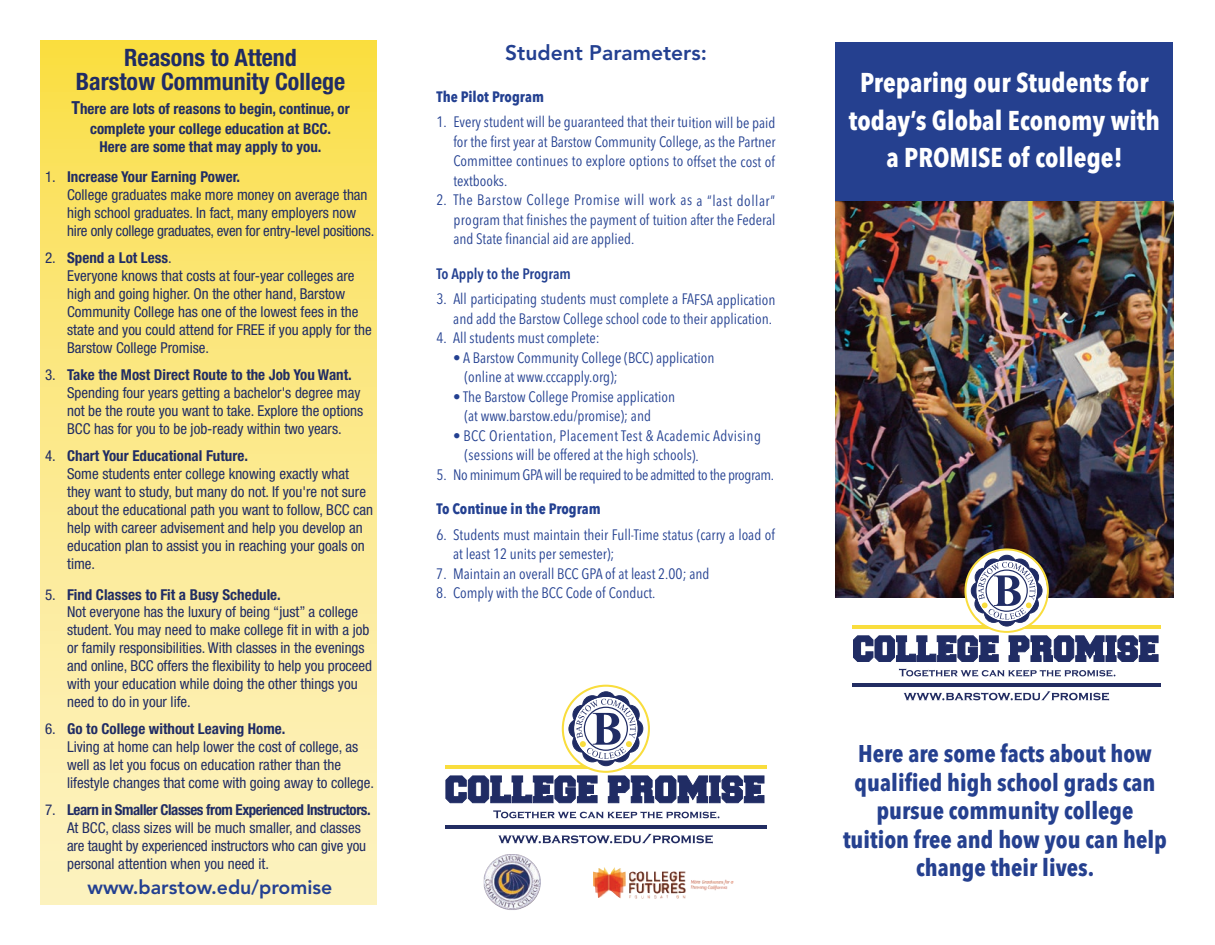
<style>
.page{position:relative;width:1215px;height:945px;background:#fff}
.page>*{position:absolute;margin:0;border:0;box-sizing:border-box;transform-origin:0 0}
.t1{font:700 27px/37.5px "Avenir Next Condensed";color:#fff;text-align:center}
.t2{font:700 24px/28.5px "Avenir Next Condensed";color:#25408f;text-align:center}
.t3{font:700 condensed 24px/24.3px "Helvetica Neue";color:#202c64;text-align:center}
.t4{font:800 21px "Avenir LT Std";color:#234091}
.t5{font:800 19.5px "Avenir";color:#234091}
.t6{font:condensed 15px/18px "Helvetica Neue";color:#202c64}
.t7{font:15px/19.5px "Avenir Next Condensed";color:#234091}
.t8{font:700 condensed 15px/19.5px "Helvetica Neue";color:#202c64;text-align:center}
.t9{font:15px/19.5px "Avenir Next Condensed";letter-spacing:.025em;color:#234091}
.t10{font:15px "Avenir Next Condensed";letter-spacing:-.025em;color:#234091}
.t11{font:700 15px "Avenir Next Condensed";color:#234091}
.t12{font:600 15px "Avenir Next Condensed";color:#234091}
.s1{font-size:18px}
.s2{font-weight:700}
</style>
<div class="page">
<div style="left:41px;top:40px;width:336px;height:865px;background:linear-gradient(to bottom,#fadf4c,#fdf3ca)"></div>
<img style="left:836px;top:200px;width:337px;height:398px">
<hr style="left:853px;top:625px;width:308px;height:4px;background:#f9dd3d">
<hr style="left:853px;top:683px;width:308px;height:3px;background:#222d62">
<img style="left:853px;top:548px;width:305px;height:114px">
<svg style="left:904px;top:691px;width:205px;height:10px"></svg>
<svg style="left:899px;top:669px;width:216px;height:8px"></svg>
<div style="left:836px;top:42px;width:337px;height:158px;background:#25408f"></div>
<hr style="left:445px;top:765px;width:322px;height:3px;background:#f9dd3d">
<hr style="left:445px;top:825px;width:322px;height:4px;background:#222d62">
<svg style="left:446px;top:685px;width:318px;height:118px"></svg>
<svg style="left:498px;top:834px;width:215px;height:10px"></svg>
<svg style="left:493px;top:810px;width:226px;height:9px"></svg>
<img style="left:593px;top:867px;width:141px;height:32px">
<img style="left:484px;top:854px;width:57px;height:56px">
<h2 class="t3" style="left:76px;top:47px;width:271px">Reasons to Attend<br>Barstow Community College</h2>
<p class="t8" style="left:71px;top:101px;width:280px"><span class="s1">T</span>here are lots of reasons to begin, continue, or complete your college education at BCC.</p>
<p class="t8" style="left:100px;top:138px;width:223px">Here are some that may apply to you.</p>
<p class="t6" style="left:67px;top:169px;width:309px;text-indent:-22px">1. <span class="s2">Increase Your Earning Power.<br></span>College graduates make more money on average than high school graduates. In fact, many employers now hire only college graduates, even for entry-level positions.</p>
<p class="t6" style="left:67px;top:250px;width:306px;text-indent:-22px">2. <span class="s2">Spend a Lot Less</span>.<br>Everyone knows that costs at four-year colleges are high and going higher. On the other hand, Barstow Community College has one of the lowest fees in the state and you could attend for FREE if you apply for the Barstow College Promise.</p>
<p class="t6" style="left:67px;top:367px;width:298px;text-indent:-22px">3. <span class="s2">Take the Most Direct Route to the Job You Want.<br></span>Spending four years getting a bachelor's degree may not be the route you want to take. Explore the options BCC has for you to be job-ready within two years.</p>
<p class="t6" style="left:67px;top:448px;width:308px;text-indent:-22px">4. <span class="s2">Chart Your Educational Future.<br></span>Some students enter college knowing exactly what they want to study, but many do not. If you're not sure about the educational path you want to follow, BCC can help with career advisement and help you develop an education plan to assist you in reaching your goals on time.</p>
<p class="t6" style="left:67px;top:587px;width:306px;text-indent:-22px">5. <span class="s2">Find Classes to Fit a Busy Schedule.<br></span>Not everyone has the luxury of being “just” a college student. You may need to make college fit in with a job or family responsibilities. With classes in the evenings and online, BCC offers the flexibility to help you proceed with your education while doing the other things you need to do in your life.</p>
<p class="t6" style="left:67px;top:721px;width:309px;text-indent:-22px">6. <span class="s2">Go to College without Leaving Home.<br></span>Living at home can help lower the cost of college, as well as let you focus on education rather than the lifestyle changes that come with going away to college.</p>
<p class="t6" style="left:67px;top:802px;width:305px;text-indent:-22px">7. <span class="s2">Learn in Smaller Classes from Experienced Instructors.<br></span>At BCC, class sizes will be much smaller, and classes are taught by experienced instructors who can give you personal attention when you need it.</p>
<h3 class="t5" style="left:88px;top:872px;width:246px">www.barstow.edu/promise</h3>
<h3 class="t4" style="left:505px;top:44px;width:203px">Student Parameters:</h3>
<p class="t11" style="left:437px;top:87px;width:109px">The Pilot Program</p>
<p class="t7" style="left:453px;top:112px;width:324px;text-align:justify;text-indent:-17px">1. Every student will be guaranteed that their tuition will be paid for the first year at Barstow Community College, as the Partner Committee continues to explore options to offset the cost of textbooks.</p>
<p class="t7" style="left:453px;top:190px;width:324px;text-align:justify;text-indent:-17px">2. The Barstow College Promise will work as a “last dollar” program that finishes the payment of tuition after the Federal and State financial aid are applied.</p>
<p class="t12" style="left:437px;top:261px;width:136px">To Apply to the Program</p>
<p class="t7" style="left:436px;top:289px;width:340px;text-align:right">3. All participating students must complete a FAFSA application and add the Barstow College school code to their application.</p>
<p class="t7" style="left:436px;top:328px;width:165px">4. All students must complete:</p>
<p class="t7" style="left:464px;top:347px;width:252px;text-indent:-11px">• A Barstow Community College (BCC) application (online at www.cccapply.org);</p>
<p class="t7" style="left:464px;top:386px;width:212px;text-indent:-11px">• The Barstow College Promise application (at www.barstow.edu/promise); and</p>
<p class="t9" style="left:464px;top:425px;width:298px;text-indent:-11px">• BCC Orientation, Placement Test &amp; Academic Advising (sessions will be offered at the high schools).</p>
<p class="t10" style="left:436px;top:462px;width:339px">5. No minimum GPA will be required to be admitted to the program.</p>
<p class="t11" style="left:436px;top:500px;width:166px">To Continue in the Program</p>
<p class="t7" style="left:453px;top:524px;width:323px;text-indent:-17px">6. Students must maintain their Full-Time status (carry a load of at least 12 units per semester);</p>
<p class="t7" style="left:436px;top:563px;width:275px">7. Maintain an overall BCC GPA of at least 2.00; and</p>
<p class="t7" style="left:436px;top:583px;width:221px">8. Comply with the BCC Code of Conduct.</p>
<h1 class="t1" style="left:849px;top:64px;width:313px">Preparing our Students for today’s Global Economy with a PROMISE of college!</h1>
<h2 class="t2" style="left:843px;top:740px;width:325px">Here are some facts about how qualified high school grads can pursue community college tuition free and how you can help change their lives.</h2>
</div>
